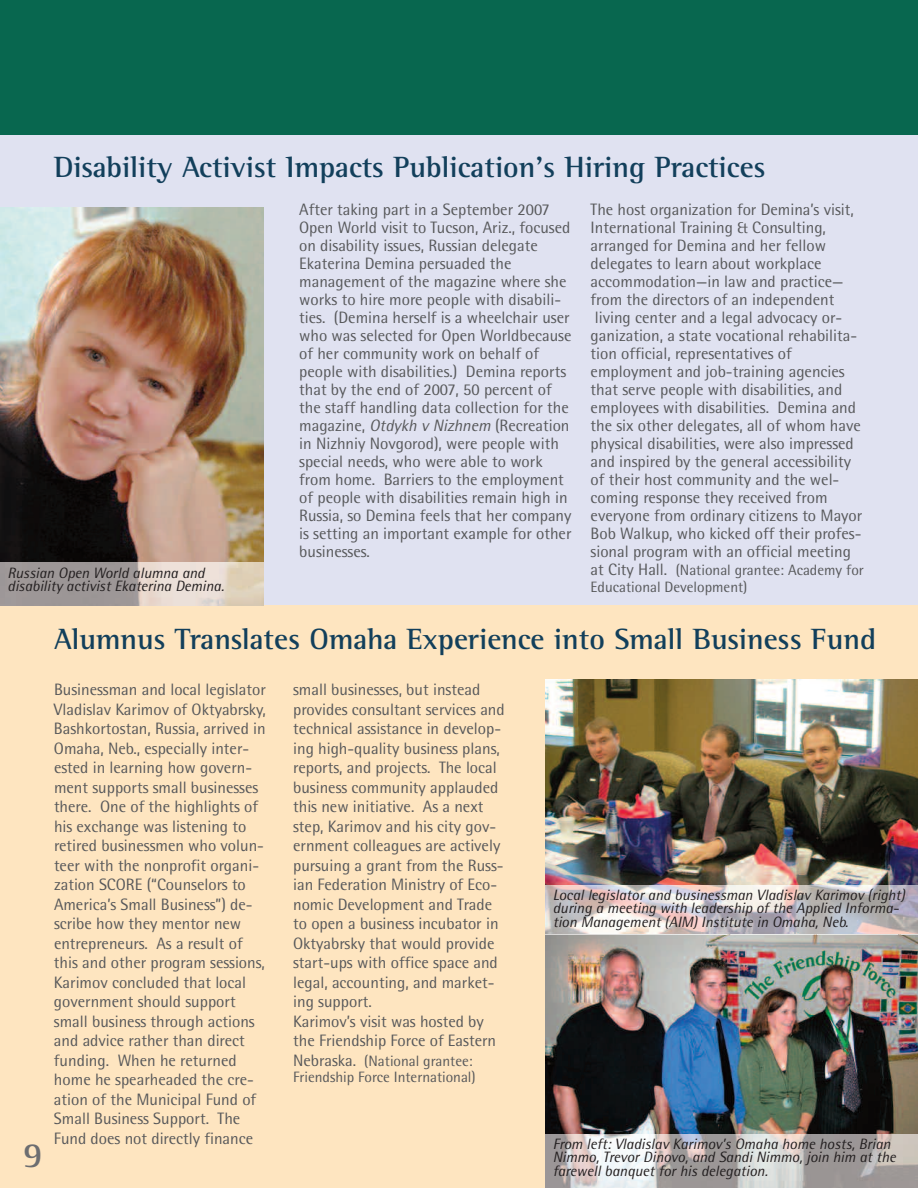
<style>
.page{position:relative;width:918px;height:1188px;background:#fff}
.page>*{position:absolute;margin:0;border:0;box-sizing:border-box;transform-origin:0 0}
.t1{font:700 36px "Rotis Semi Serif";color:#6c6d70}
.t2{font:700 30px "Rotis Semi Serif";color:#123f5b}
.t3{font:16.5px/19.5px "Rotis Semi Sans";color:#57585a}
.t4{font:italic 15px/13.5px "Rotis Semi Sans";color:#231f20}
.t5{font:15px/16.5px "Rotis Semi Sans";color:#57585a}
.s1{font-style:italic}
.s2{font-size:16.5px}
</style>
<div class="page">
<div style="left:0;top:135px;width:918px;height:470px;background:#e0e2f1"></div>
<div style="left:0;top:0;width:918px;height:135px;background:#08674f"></div>
<img style="left:0;top:207px;width:263px;height:356px">
<div style="left:0;top:605px;width:918px;height:583px;background:#fee5c0"></div>
<img style="left:545px;top:680px;width:373px;height:205px">
<img style="left:545px;top:935px;width:373px;height:199px">
<img style="left:0;top:563px;width:263px;height:42px">
<img style="left:545px;top:885px;width:373px;height:50px">
<img style="left:545px;top:1134px;width:373px;height:54px">
<h2 class="t2" style="left:54px;top:157px;width:713px">Disability Activist Impacts Publication's Hiring Practices</h2>
<p class="t4" style="left:8px;top:567px;width:218px">Russian Open World alumna and disability activist Ekaterina Demina.</p>
<p class="t3" style="left:299px;top:202px;width:274px;line-height:18px">After taking part in a September 2007<br>Open World visit to Tucson, Ariz., focused on disability issues, Russian delegate Ekaterina Demina persuaded the management of the magazine where she works to hire more people with disabili&shy;ties. (Demina herself is a wheelchair user who was selected for Open Worldbecause of her community work on behalf of people with disabilities.) Demina reports that by the end of 2007, 50 percent of the staff handling data collection for the magazine, <span class="s1">Otdykh v Nizhnem</span> (Recreation in Nizhniy Novgorod), were people with special needs, who were able to work from home. Barriers to the employment of people with disabilities remain high in Russia, so Demina feels that her company is setting an important example for other businesses.</p>
<p class="t3" style="left:591px;top:202px;width:273px;line-height:18px">The host organization for Demina’s visit, International Training &amp; Consulting, arranged for Demina and her fellow delegates to learn about workplace accommodation—in law and practice— from the directors of an independent living center and a legal advocacy or&shy;ganization, a state vocational rehabilita&shy;tion official, representatives of employment and job-training agencies that serve people with disabilities, and employees with disabilities. Demina and the six other delegates, all of whom have physical disabilities, were also impressed and inspired by the general accessibility of their host community and the wel&shy;coming response they received from everyone from ordinary citizens to Mayor Bob Walkup, who kicked off their profes&shy;sional program with an official meeting</p>
<p class="t5" style="left:591px;top:563px;width:275px"><span class="s2">at City Hall.</span> (National grantee: Academy for<br>Educational Development)</p>
<h1 class="t1" style="left:23px;top:1142px;width:22px">9</h1>
<h2 class="t2" style="left:54px;top:629px;width:824px">Alumnus Translates Omaha Experience into Small Business Fund</h2>
<p class="t3" style="left:54px;top:682px;width:214px">Businessman and local legislator<br>Vladislav Karimov of Oktyabrsky,<br>Bashkortostan, Russia, arrived in<br>Omaha, Neb., especially inter&shy;ested in learning how govern&shy;ment supports small businesses there. One of the highlights of his exchange was listening to retired businessmen who volun&shy;teer with the nonprofit organi&shy;zation SCORE (“Counselors to<br>America’s Small Business”) de&shy;scribe how they mentor new entrepreneurs. As a result of this and other program sessions,<br>Karimov concluded that local government should support small business through actions and advice rather than direct funding. When he returned home he spearheaded the cre&shy;ation of the Municipal Fund of<br>Small Business Support. The<br>Fund does not directly finance</p>
<p class="t3" style="left:293px;top:682px;width:213px">small businesses, but instead provides consultant services and technical assistance in develop&shy;ing high-quality business plans, reports, and projects. The local business community applauded this new initiative. As a next step, Karimov and his city gov&shy;ernment colleagues are actively pursuing a grant from the Russ&shy;ian Federation Ministry of Eco&shy;nomic Development and Trade to open a business incubator in<br>Oktyabrsky that would provide start-ups with office space and legal, accounting, and market&shy;ing support.<br>Karimov’s visit was hosted by the Friendship Force of Eastern</p>
<p class="t5" style="left:293px;top:1054px;width:184px"><span class="s2">Nebraska.</span> (National grantee:<br>Friendship Force International)</p>
<p class="t4" style="left:553px;top:890px;width:354px">Local legislator and businessman Vladislav Karimov (right) during a meeting with leadership of the Applied Informa&shy;tion Management (AIM) Institute in Omaha, Neb.</p>
<p class="t4" style="left:553px;top:1139px;width:345px">From left: Vladislav Karimov’s Omaha home hosts, Brian<br>Nimmo, Trevor Dinovo, and Sandi Nimmo, join him at the farewell banquet for his delegation.</p>
</div>
